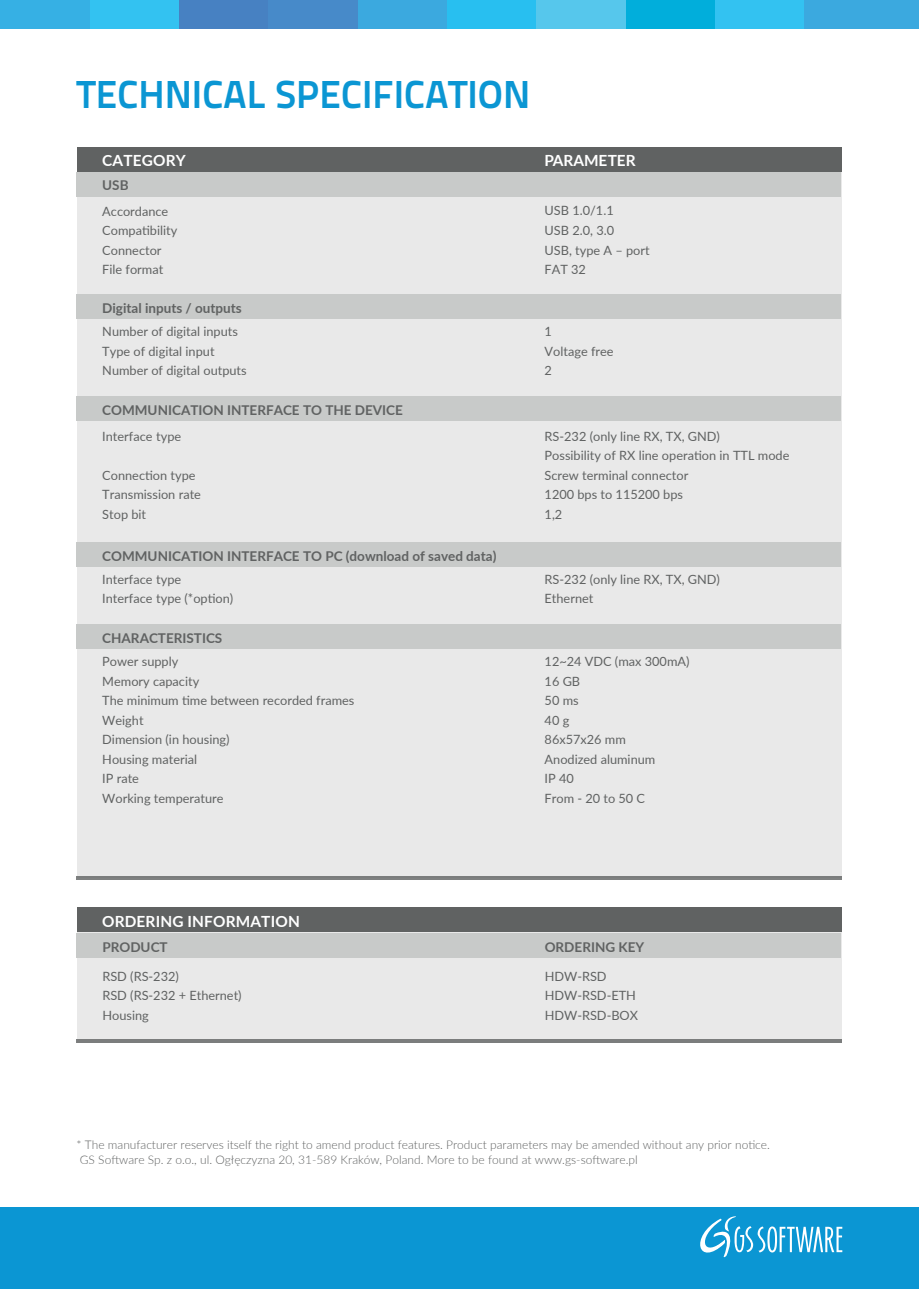
<style>
.page{position:relative;width:919px;height:1289px;background:#fff}
.page>*{position:absolute;margin:0;border:0;box-sizing:border-box;transform-origin:0 0}
.t1{font:700 39px "Titillium Text 22 L";color:#0b96d3}
.t2{font:700 15.45px "Lato";letter-spacing:.01em;color:#fff}
.t3{font:700 13.5px "Lato";color:#606262}
.t4{font:12.75px/19.5px "Lato";color:#606262}
.t5{font:300 12px/15px "Lato";color:#606262}
</style>
<div class="page">
<div style="left:77px;top:170px;width:764px;height:708px;background:#e9e9e9"></div>
<div style="left:77px;top:932px;width:764px;height:110px;background:#e9e9e9"></div>
<div style="left:77px;top:932px;width:763px;height:25px;background:#c8cac9"></div>
<hr style="left:77px;top:876px;width:765px;height:3px;background:#606262">
<hr style="left:77px;top:1039px;width:765px;height:3px;background:#606262">
<div style="left:77px;top:147px;width:764px;height:25px;background:#606262"></div>
<div style="left:77px;top:907px;width:764px;height:25px;background:#606262"></div>
<div style="left:77px;top:172px;width:763px;height:24px;background:#c8cac9"></div>
<div style="left:77px;top:396px;width:763px;height:25px;background:#c8cac9"></div>
<div style="left:77px;top:294px;width:763px;height:25px;background:#c8cac9"></div>
<div style="left:0;top:1207px;width:918px;height:81px;background:#0b96d3"></div>
<svg style="left:700px;top:1216px;width:142px;height:42px"></svg>
<div style="left:803px;top:0;width:115px;height:29px;background:#3ba9df"></div>
<div style="left:714px;top:0;width:89px;height:29px;background:#33c2f1"></div>
<div style="left:625px;top:0;width:89px;height:29px;background:#01aedb"></div>
<div style="left:536px;top:0;width:89px;height:29px;background:#56c7ec"></div>
<div style="left:446px;top:0;width:90px;height:29px;background:#28bff0"></div>
<div style="left:357px;top:0;width:89px;height:29px;background:#3ba9df"></div>
<div style="left:268px;top:0;width:89px;height:29px;background:#478ac9"></div>
<div style="left:178px;top:0;width:90px;height:29px;background:#4781c2"></div>
<div style="left:89px;top:0;width:89px;height:29px;background:#33c2f1"></div>
<div style="left:0;top:0;width:89px;height:29px;background:#36b0e4"></div>
<div style="left:77px;top:542px;width:763px;height:24px;background:#c8cac9"></div>
<div style="left:77px;top:624px;width:763px;height:25px;background:#c8cac9"></div>
<h1 class="t1" style="left:77px;top:71px;width:455px">TECHNICAL SPECIFICATION</h1>
<p class="t2" style="left:102px;top:154px;width:85px">CATEGORY</p>
<p class="t2" style="left:544px;top:154px;width:93px">PARAMETER</p>
<p class="t3" style="left:102px;top:180px;width:28px">USB</p>
<p class="t4" style="left:102px;top:201px;width:76px">Accordance<br>Compa琀椀bility<br>Connector<br>File format</p>
<p class="t4" style="left:544px;top:200px;width:107px">USB 1.0/1.1<br>USB 2.0, 3.0<br>USB, type A – port<br>FAT 32</p>
<p class="t3" style="left:102px;top:302px;width:141px">Digital inputs / outputs</p>
<p class="t4" style="left:102px;top:321px;width:146px">Number of digital inputs<br>Type of digital input<br>Number of digital outputs</p>
<p class="t4" style="left:544px;top:321px;width:70px">1<br>Voltage free<br>2</p>
<p class="t3" style="left:102px;top:404px;width:302px">COMMUNICATION INTERFACE TO THE DEVICE</p>
<p class="t4" style="left:102px;top:426px;width:80px">Interface type</p>
<p class="t4" style="left:102px;top:465px;width:100px">Connec琀椀on type<br>Transmission rate<br>Stop bit</p>
<p class="t4" style="left:544px;top:426px;width:246px">RS-232 (only line RX, TX, GND)<br>Possibility of RX line opera琀椀on in TTL mode<br>Screw terminal connector<br>1200 bps to 115200 bps<br>1,2</p>
<p class="t3" style="left:102px;top:550px;width:395px">COMMUNICATION INTERFACE TO PC (download of saved data)</p>
<p class="t4" style="left:102px;top:569px;width:132px">Interface type<br>Interface type (*op琀椀on)</p>
<p class="t4" style="left:544px;top:569px;width:177px">RS-232 (only line RX, TX, GND)<br>Ethernet</p>
<p class="t3" style="left:102px;top:632px;width:122px">CHARACTERISTICS</p>
<p class="t4" style="left:102px;top:651px;width:254px">Power supply<br>Memory capacity<br>The minimum 琀椀me between recorded frames<br>Weight<br>Dimension (in housing)<br>Housing material<br>IP rate<br>Working temperature</p>
<p class="t4" style="left:544px;top:651px;width:146px">12~24 VDC (max 300mA)<br>16 GB<br>50 ms<br>40 g<br>86x57x26 mm<br>Anodized aluminum<br>IP 40<br>From - 20 to 50 C</p>
<p class="t2" style="left:102px;top:914px;width:199px">ORDERING INFORMATION</p>
<p class="t3" style="left:544px;top:940px;width:101px">ORDERING KEY</p>
<p class="t3" style="left:102px;top:940px;width:67px">PRODUCT</p>
<p class="t4" style="left:102px;top:965px;width:141px">RSD (RS-232)<br>RSD (RS-232 + Ethernet)<br>Housing</p>
<p class="t4" style="left:544px;top:965px;width:95px">HDW-RSD<br>HDW-RSD-ETH<br>HDW-RSD-BOX</p>
<p class="t5" style="left:77px;top:1136px;width:694px">* The manufacturer reserves itself the right to amend product features. Product parameters may be amended without any prior no琀椀ce.<br>GS So昀琀ware Sp. z o.o., ul. Ogłęczyzna 20, 31-589 Kraków, Poland. More to be found at www.gs-so昀琀ware.pl</p>
</div>
